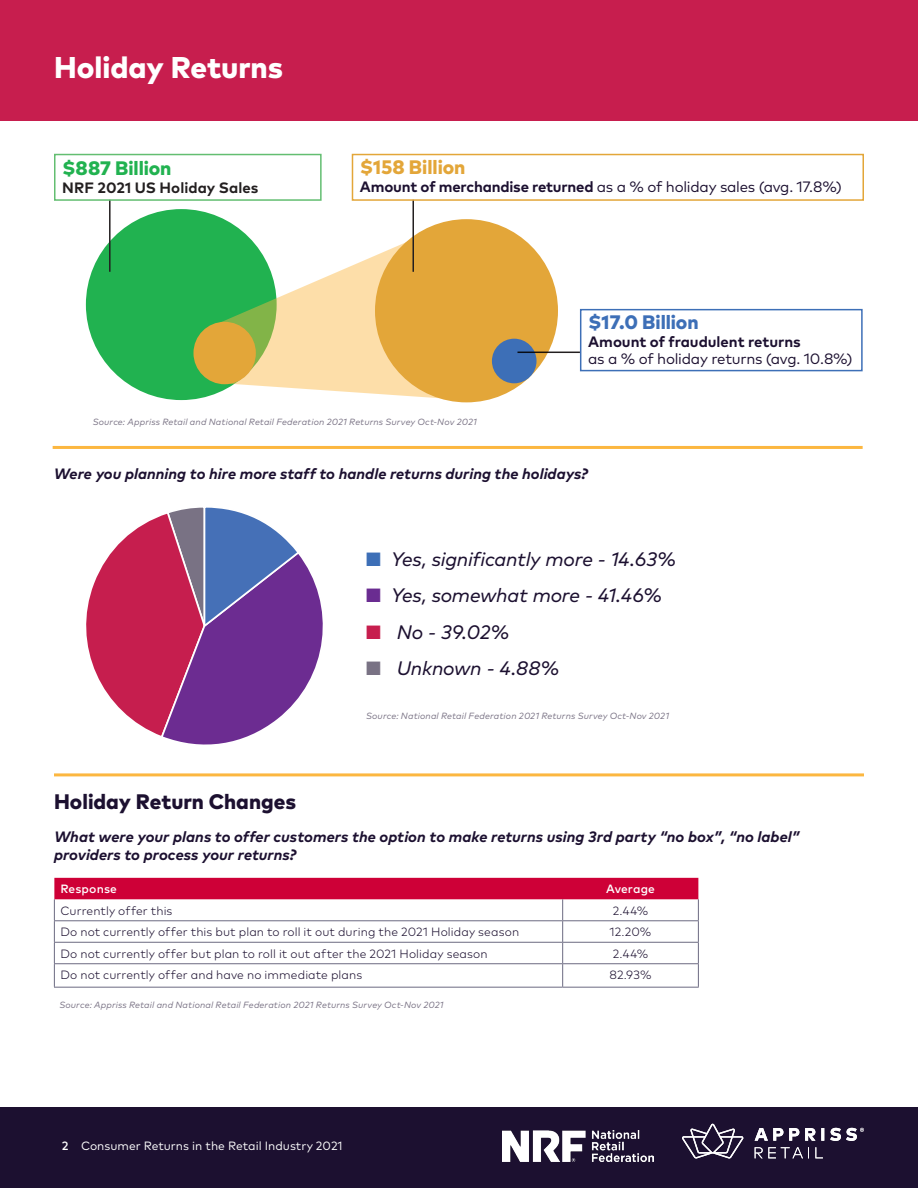
<style>
.page{position:relative;width:918px;height:1188px;background:#fff}
.page>*{position:absolute;margin:0;border:0;box-sizing:border-box;transform-origin:0 0}
.Headline_1{font:800 30px "Mark OT";color:#fff}
.Subhead_1{font:800 21px "Mark OT";color:#1c1030}
.Paragraph_Style_2{font:italic 19.5px "Mark OT";letter-spacing:-.015em;color:#1c1030}
.Body_1{font:800 19.5px "Mark OT";letter-spacing:-.005em;color:#3d6fb7}
.Body_1-2{font:800 19.5px "Mark OT";letter-spacing:-.005em;color:#21b250}
.Body_1-3{font:800 19.5px "Mark OT";letter-spacing:-.005em;color:#e3a639}
.Question_Font{font:italic 700 15px/18px "Mark OT";letter-spacing:.005em;color:#1c1030}
.Body_1-4{font:15px/16.5px "Mark OT";letter-spacing:-.02em;color:#1c1030}
.Body_1-5{font:700 15px "Mark OT";letter-spacing:.005em;color:#231f20}
.Body_1-6{font:300 12px "Mark OT";letter-spacing:.01em;color:#1c1030}
.t1{font:12px "Mark OT";color:#fff}
.Body_1-7{font:500 12px "Mark OT";letter-spacing:.01em;color:#fff}
.Small_Caption{font:italic 9px "Mark OT";letter-spacing:.015em;color:#797284}
.s1{font-weight:700}
.s2{color:#3d6fb7}
.s3{color:#6a2c91}
.s4{color:#c71e4e}
.s5{color:#797284}
.s6{font-weight:500}
</style>
<div class="page">
<div style="left:0;top:1107px;width:918px;height:81px;background:#1c1030"></div>
<svg style="left:755px;top:1128px;width:109px;height:13px"></svg>
<svg style="left:682px;top:1124px;width:62px;height:35px"></svg>
<svg style="left:755px;top:1147px;width:68px;height:11px"></svg>
<img style="left:502px;top:1131px;width:152px;height:31px">
<div style="left:0;top:0;width:918px;height:121px;background:#c71e4e"></div>
<svg style="left:54px;top:878px;width:645px;height:109px"></svg>
<hr style="left:54px;top:987px;width:509px;height:1px;background:#6c6a81">
<hr style="left:563px;top:987px;width:136px;height:1px;background:#6c6a81">
<div style="left:86px;top:209px;width:191px;height:191px;background:#21b250;border-radius:50%"></div>
<svg style="left:215px;top:230px;width:230px;height:170px"></svg>
<div style="left:375px;top:219px;width:183px;height:183px;background:#e3a639;border-radius:50%"></div>
<div style="left:492px;top:339px;width:45px;height:44px;background:#3d6fb7;border-radius:50%"></div>
<hr style="left:109px;top:200px;width:2px;height:72px;background:#231f20">
<hr style="left:412px;top:200px;width:2px;height:72px;background:#231f20">
<hr style="left:517px;top:352px;width:63px;height:1px;background:#231f20">
<div style="left:580px;top:309px;width:283px;height:62px;border:2px solid #3d6fb7"></div>
<div style="left:54px;top:154px;width:268px;height:47px;border:2px solid #63be71"></div>
<div style="left:352px;top:154px;width:512px;height:47px;border:2px solid #e3a639"></div>
<div style="left:193px;top:322px;width:63px;height:62px;background:#e3a639;border-radius:50%"></div>
<svg style="left:86px;top:507px;width:237px;height:238px"></svg>
<hr style="left:53px;top:446px;width:810px;height:3px;background:#fcb740">
<hr style="left:54px;top:773px;width:810px;height:3px;background:#fcb740">
<p class="Headline_1" style="left:54px;top:48px;width:231px">Holiday Returns</p>
<p class="Body_1-2" style="left:62px;top:156px;width:111px">$887 Billion</p>
<p class="Body_1-5" style="left:62px;top:178px;width:198px">NRF 2021 US Holiday Sales</p>
<p class="Body_1-3" style="left:360px;top:155px;width:107px">$158 Billion</p>
<p class="Body_1-4" style="left:360px;top:178px;width:483px"><span class="s1">Amount of merchandise returned</span> as a % of holiday sales (avg. 17.8%)</p>
<p class="Body_1" style="left:588px;top:310px;width:112px">$17.0 Billion</p>
<p class="Body_1-4" style="left:588px;top:334px;width:266px"><span class="s1">Amount of fraudulent returns<br></span>as a % of holiday returns (avg. 10.8%)</p>
<p class="Small_Caption" style="left:93px;top:417px;width:386px">Source: Appriss Retail and National Retail Federation 2021 Returns Survey Oct-Nov 2021</p>
<p class="Question_Font" style="left:54px;top:464px;width:536px">Were you planning to hire more staff to handle returns during the holidays?</p>
<p class="Paragraph_Style_2" style="left:366px;top:547px;width:312px"><span class="s2">■</span> Yes, significantly more - 14.63%</p>
<p class="Paragraph_Style_2" style="left:366px;top:583px;width:297px"><span class="s3">■</span> Yes, somewhat more - 41.46%</p>
<p class="Paragraph_Style_2" style="left:366px;top:620px;width:145px"><span class="s4">■</span> No - 39.02%</p>
<p class="Paragraph_Style_2" style="left:366px;top:656px;width:195px"><span class="s5">■</span> Unknown - 4.88%</p>
<p class="Subhead_1" style="left:54px;top:788px;width:244px">Holiday Return Changes</p>
<p class="Small_Caption" style="left:366px;top:710px;width:304px">Source: National Retail Federation 2021 Returns Survey Oct-Nov 2021</p>
<p class="Question_Font" style="left:54px;top:827px;width:747px">What were your plans to offer customers the option to make returns using 3rd party “no box”, “no label” providers to process your returns?</p>
<p class="Body_1-7" style="left:60px;top:881px;width:58px">Response</p>
<p class="Body_1-7" style="left:606px;top:881px;width:50px">Average</p>
<p class="Body_1-6" style="left:60px;top:903px;width:114px">Currently offer this</p>
<p class="Body_1-6" style="left:613px;top:903px;width:37px">2.44%</p>
<p class="Body_1-6" style="left:60px;top:925px;width:460px">Do not currently offer this but plan to roll it out during the 2021 Holiday season</p>
<p class="Body_1-6" style="left:610px;top:925px;width:43px">12.20%</p>
<p class="Body_1-6" style="left:60px;top:946px;width:429px">Do not currently offer but plan to roll it out after the 2021 Holiday season</p>
<p class="Body_1-6" style="left:613px;top:946px;width:37px">2.44%</p>
<p class="Body_1-6" style="left:60px;top:968px;width:303px">Do not currently offer and have no immediate plans</p>
<p class="Body_1-6" style="left:609px;top:968px;width:44px">82.93%</p>
<p class="Small_Caption" style="left:59px;top:999px;width:386px">Source: Appriss Retail and National Retail Federation 2021 Returns Survey Oct-Nov 2021</p>
<p class="t1" style="left:62px;top:1138px;width:282px"><span class="s6">2</span> Consumer Returns in the Retail Industry 2021</p>
</div>
